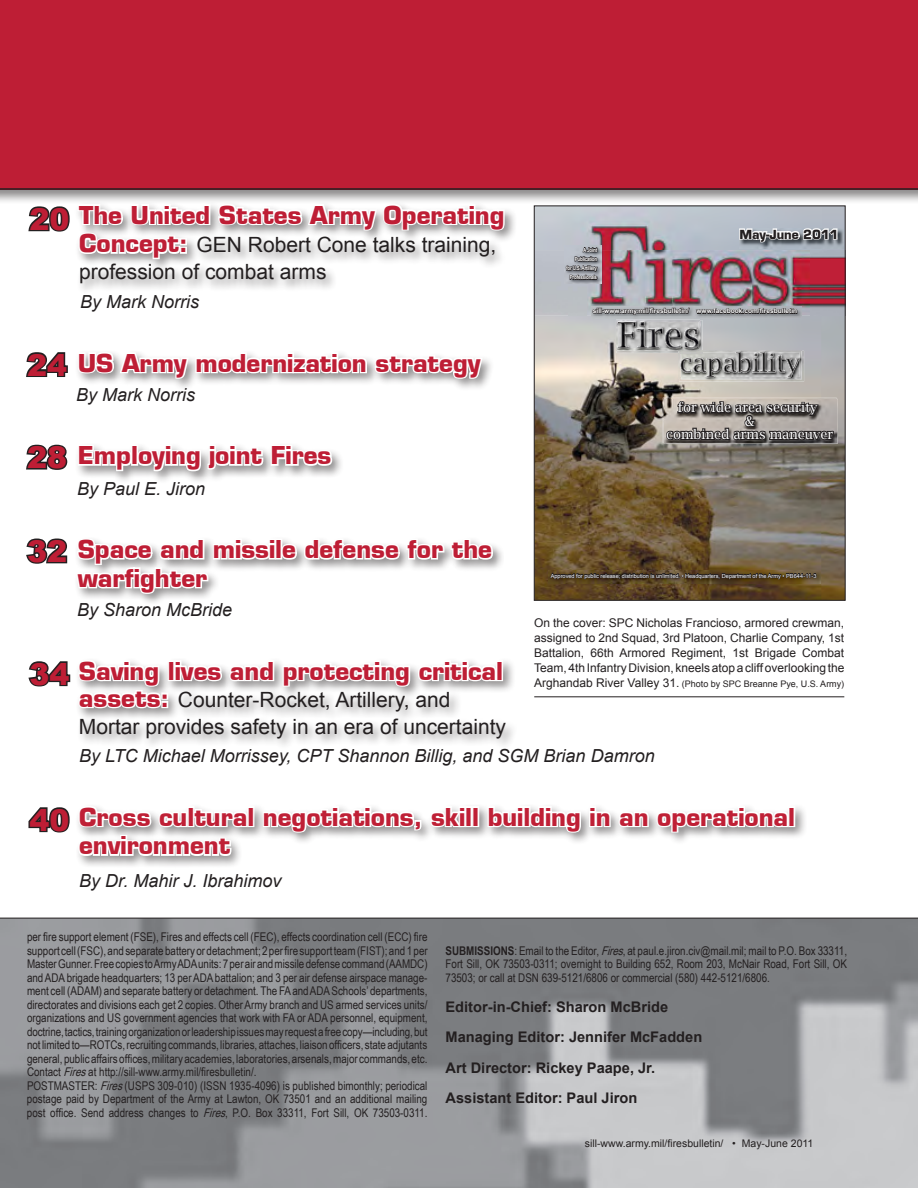
<style>
.page{position:relative;width:918px;height:1188px;background:#fff}
.page>*{position:absolute;margin:0;border:0;box-sizing:border-box;transform-origin:0 0}
.ToC__Pages{font:900 30px "Arial";color:#be1e35}
.ToC__Headers{font:700 24px/28.8px "Eurostile";color:#be1e35}
.ToC__Headers-2{font:700 24px/28.8px "Eurostile";color:#bf2036}
.ToC__Headers-3{font:21px/27px "Arial";color:#231f20}
.TOC_Article_Titles{font:italic 18px "Arial";color:#231f20}
.t1{font:700 14.7px "Arial";color:#231f20}
.t2{font:13.2px/13.2px "Lucida Bright";color:#fff;text-align:center}
.t3{font:700 12.15px "Eurostile";color:#231f20}
.ToC__Official_text{font:12px/13.5px "Arial Narrow";color:#231f20;text-align:justify}
.Photographs_graphics{font:12px/15px "Arial";color:#231f20;text-align:justify}
.Master_page__Right_s{font:10.5px "Arial";color:#231f20}
.Photographs_graphics-2{font:9px "Arial";color:#231f20}
.t4{font:700 6.6px "Arial";color:#fff}
.t5{font:5.55px "Arial";color:#fff}
.t6{font:700 5.55px/9.1px "Arial Narrow";letter-spacing:-.04em;color:#fff;text-align:right}
.s1{font-family:"Eurostile";font-weight:700;font-size:24px;color:#be1e35}
.s2{font-size:12px}
.s3{font-style:italic}
.s4{font-weight:700}
</style>
<div class="page">
<svg style="left:0;top:918px;width:918px;height:270px;background:#929497"></svg>
<div style="left:0;top:0;width:918px;height:203px;background:#231f20;opacity:.5"></div>
<div style="left:0;top:0;width:918px;height:189px;background:#be1e35"></div>
<svg style="left:26px;top:352px;width:42px;height:25px"></svg>
<div style="left:74px;top:349px;width:420px;height:42px;background:#231f20;opacity:.5"></div>
<svg style="left:76px;top:350px;width:409px;height:33px"></svg>
<div style="left:19px;top:196px;width:59px;height:44px;background:#fff;opacity:.75"></div>
<div style="left:74px;top:201px;width:443px;height:95px;background:#231f20;opacity:.5"></div>
<svg style="left:27px;top:201px;width:480px;height:61px"></svg>
<div style="left:180px;top:247px;width:7px;height:7px;border:3px solid #fff"></div>
<svg style="left:26px;top:444px;width:42px;height:26px"></svg>
<div style="left:74px;top:441px;width:270px;height:42px;background:#231f20;opacity:.5"></div>
<svg style="left:76px;top:443px;width:258px;height:33px"></svg>
<div style="left:269px;top:544px;width:7px;height:16px;border:3px solid #fff"></div>
<div style="left:275px;top:539px;width:7px;height:21px;border:3px solid #fff"></div>
<svg style="left:279px;top:539px;width:216px;height:29px"></svg>
<svg style="left:26px;top:538px;width:246px;height:62px"></svg>
<hr style="left:534px;top:696px;width:310px;height:1px;background:#231f20">
<img style="left:536px;top:315px;width:308px;height:284px">
<img style="left:536px;top:208px;width:308px;height:42px">
<img style="left:586px;top:250px;width:258px;height:65px">
<img style="left:564px;top:246px;width:38px;height:38px">
<svg style="left:565px;top:245px;width:33px;height:36px"></svg>
<img style="left:591px;top:306px;width:211px;height:13px">
<svg style="left:549px;top:571px;width:269px;height:12px;background:#483720"></svg>
<img style="left:740px;top:229px;width:104px;height:19px">
<svg style="left:738px;top:219px;width:101px;height:28px"></svg>
<img style="left:664px;top:399px;width:174px;height:46px">
<img style="left:663px;top:398px;width:174px;height:45px">
<img style="left:665px;top:400px;width:173px;height:44px">
<img style="left:664px;top:399px;width:173px;height:1px">
<svg style="left:664px;top:400px;width:171px;height:43px;background:#76706d"></svg>
<img style="left:679px;top:351px;width:125px;height:31px">
<svg style="left:592px;top:307px;width:210px;height:72px;background:#a9a8a7"></svg>
<img style="left:618px;top:322px;width:81px;height:27px">
<img style="left:618px;top:322px;width:80px;height:26px">
<div style="left:534px;top:206px;width:312px;height:395px;border:1px solid #231f20"></div>
<hr style="left:0;top:188px;width:918px;height:2px;background:#231f20">
<div style="left:75px;top:657px;width:443px;height:93px;background:#231f20;opacity:.5"></div>
<div style="left:168px;top:660px;width:7px;height:21px;border:3px solid #fff"></div>
<svg style="left:177px;top:659px;width:321px;height:31px"></svg>
<div style="left:496px;top:660px;width:7px;height:21px;border:3px solid #fff"></div>
<svg style="left:28px;top:658px;width:135px;height:54px"></svg>
<div style="left:161px;top:693px;width:7px;height:7px;border:3px solid #fff"></div>
<div style="left:161px;top:701px;width:7px;height:7px;border:3px solid #fff"></div>
<div style="left:74px;top:803px;width:733px;height:66px;background:#231f20;opacity:.5"></div>
<div style="left:247px;top:806px;width:7px;height:21px;border:3px solid #fff"></div>
<svg style="left:261px;top:805px;width:203px;height:30px"></svg>
<div style="left:459px;top:812px;width:7px;height:15px;border:3px solid #fff"></div>
<div style="left:465px;top:806px;width:7px;height:21px;border:3px solid #fff"></div>
<div style="left:472px;top:806px;width:7px;height:21px;border:3px solid #fff"></div>
<svg style="left:486px;top:804px;width:33px;height:26px"></svg>
<div style="left:517px;top:812px;width:7px;height:15px;border:3px solid #fff"></div>
<div style="left:523px;top:806px;width:7px;height:21px;border:3px solid #fff"></div>
<svg style="left:527px;top:805px;width:56px;height:30px"></svg>
<div style="left:589px;top:812px;width:7px;height:15px;border:3px solid #fff"></div>
<svg style="left:594px;top:807px;width:196px;height:28px"></svg>
<div style="left:788px;top:806px;width:7px;height:21px;border:3px solid #fff"></div>
<svg style="left:28px;top:804px;width:221px;height:61px"></svg>
<p class="ToC__Pages" style="left:29px;top:197px;width:42px">20</p>
<p class="ToC__Headers" style="left:79px;top:200px;width:427px">The United States Army Operating</p>
<p class="ToC__Headers-3" style="left:79px;top:232px;width:419px"><span class="s1">Concept:</span> GEN Robert Cone talks training, profession of combat arms</p>
<p class="TOC_Article_Titles" style="left:80px;top:290px;width:120px">By Mark Norris</p>
<p class="ToC__Pages" style="left:27px;top:343px;width:42px">24</p>
<p class="ToC__Headers" style="left:78px;top:348px;width:404px">US Army modernization strategy</p>
<p class="TOC_Article_Titles" style="left:76px;top:383px;width:120px">By Mark Norris</p>
<p class="ToC__Pages" style="left:27px;top:436px;width:42px">28</p>
<p class="ToC__Headers" style="left:78px;top:441px;width:255px">Employing joint Fires</p>
<p class="TOC_Article_Titles" style="left:77px;top:477px;width:130px">By Paul E. Jiron</p>
<p class="ToC__Pages" style="left:27px;top:529px;width:42px">32</p>
<p class="ToC__Headers" style="left:78px;top:534px;width:416px">Space and missile defense for the warfighter</p>
<p class="t3" style="left:739px;top:226px;width:101px">May-June 2011</p>
<p class="t6" style="left:566px;top:245px;width:32px">A Joint<br>Publication<br>for U.S. Artillery<br>Professionals</p>
<p class="t4" style="left:593px;top:306px;width:206px">sill-www.army.mil/firesbulletin/ www.facebook.com/firesbulletin</p>
<p class="t2" style="left:666px;top:401px;width:168px">for wide area security<br>&amp;<br>combined arms maneuver</p>
<p class="t5" style="left:551px;top:572px;width:267px">Approved for public release; distribution is unlimited. • Headquarters, Department of the Army • PB644-11-3</p>
<p class="TOC_Article_Titles" style="left:77px;top:598px;width:157px">By Sharon McBride</p>
<p class="Photographs_graphics" style="left:534px;top:616px;width:312px">On the cover: SPC Nicholas Francioso, armored crewman, assigned to 2nd Squad, 3rd Platoon, Charlie Company, 1st Battalion, 66th Armored Regiment, 1st Brigade Combat Team, 4th Infantry Division, kneels atop a cliff overlooking the</p>
<p class="Photographs_graphics-2" style="left:534px;top:678px;width:312px"><span class="s2">Arghandab River Valley 31.</span> (Photo by SPC Breanne Pye, U.S. Army)</p>
<p class="ToC__Pages" style="left:29px;top:652px;width:42px">34</p>
<p class="ToC__Headers" style="left:79px;top:656px;width:426px">Saving lives and protecting critical</p>
<p class="ToC__Headers-3" style="left:79px;top:686px;width:373px"><span class="s1">assets:</span> Counter-Rocket, Artillery, and</p>
<p class="ToC__Headers-3" style="left:79px;top:713px;width:429px">Mortar provides safety in an era of uncertainty</p>
<p class="TOC_Article_Titles" style="left:79px;top:744px;width:577px">By LTC Michael Morrissey, CPT Shannon Billig, and SGM Brian Damron</p>
<p class="ToC__Pages" style="left:29px;top:798px;width:42px">40</p>
<p class="ToC__Headers-2" style="left:79px;top:802px;width:718px">Cross cultural negotiations, skill building in an operational environment</p>
<p class="TOC_Article_Titles" style="left:79px;top:869px;width:204px">By Dr. Mahir J. Ibrahimov</p>
<p class="ToC__Official_text" style="left:27px;top:930px;width:402px">per fire support element (FSE), Fires and effects cell (FEC), effects coordination cell (ECC) fire support cell (FSC), and separate battery or detachment; 2 per fire support team (FIST); and 1 per Master Gunner. Free copies to Army ADA units: 7 per air and missile defense command (AAMDC) and ADA brigade headquarters; 13 per ADA battalion; and 3 per air defense airspace manage&shy;ment cell (ADAM) and separate battery or detachment. The FA and ADA Schools’ departments, directorates and divisions each get 2 copies. Other Army branch and US armed services units/ organizations and US government agencies that work with FA or ADA personnel, equipment, doctrine, tactics, training organization or leadership issues may request a free copy—including, but not limited to—ROTCs, recruiting commands, libraries, attaches, liaison officers, state adjutants general, public affairs offices, military academies, laboratories, arsenals, major commands, etc.<br>Contact <span class="s3">Fires</span>at http://sill-www.army.mil/firesbulletin/.</p>
<p class="ToC__Official_text" style="left:27px;top:1078px;width:402px">POSTMASTER: <span class="s3">Fires</span>(USPS 309-010) (ISSN 1935-4096) is published bimonthly; periodical postage paid by Department of the Army at Lawton, OK 73501 and an additional mailing post office. Send address changes to <span class="s3">Fires</span>, P.O. Box 33311, Fort Sill, OK 73503-0311.</p>
<p class="ToC__Official_text" style="left:446px;top:943px;width:403px"><span class="s4">SUBMISSIONS</span>: Email to the Editor, <span class="s3">Fires</span>, at paul.e.jiron.civ@mail.mil; mail to P.O. Box 33311, Fort Sill, OK 73503-0311; overnight to Building 652, Room 203, McNair Road, Fort Sill, OK 73503; or call at DSN 639-5121/6806 or commercial (580) 442-5121/6806.</p>
<p class="t1" style="left:446px;top:997px;width:224px">Editor-in-Chief: Sharon McBride</p>
<p class="t1" style="left:446px;top:1028px;width:258px">Managing Editor: Jennifer McFadden</p>
<p class="t1" style="left:446px;top:1058px;width:211px">Art Director: Rickey Paape, Jr.</p>
<p class="t1" style="left:446px;top:1088px;width:193px">Assistant Editor: Paul Jiron</p>
<p class="Master_page__Right_s" style="left:585px;top:1137px;width:231px">sill-www.army.mil/firesbulletin/ • May-June 2011</p>
</div>
